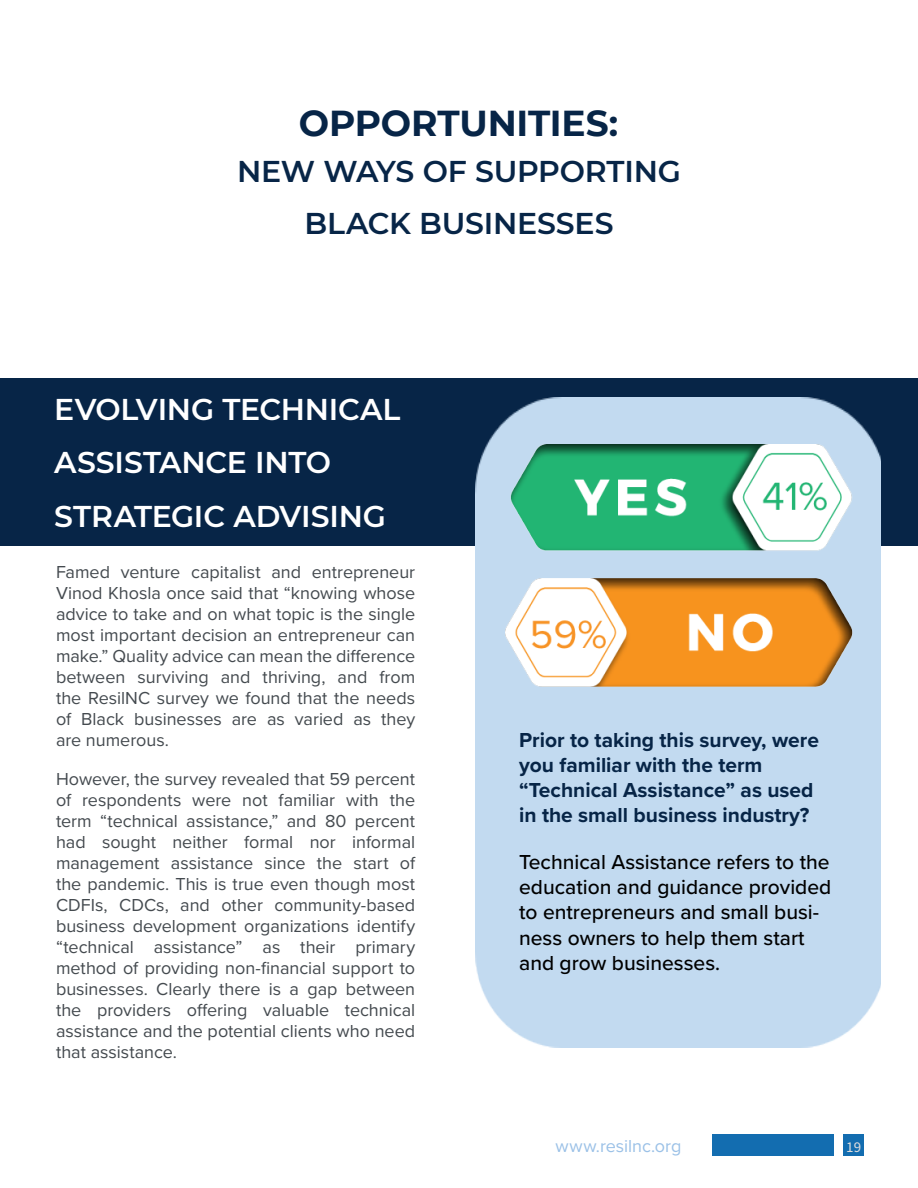
<style>
.page{position:relative;width:918px;height:1188px;background:#fff}
.page>*{position:absolute;margin:0;border:0;box-sizing:border-box;transform-origin:0 0}
.t1{font:700 36px "Montserrat";letter-spacing:-.005em;color:#072547}
.t2{font:600 30px/53.2px "Montserrat";letter-spacing:-.01em;color:#fff}
.t3{font:600 30px/52.5px "Montserrat";letter-spacing:-.01em;color:#072547;text-align:center}
.t4{font:500 21px/25.2px "Proxima Nova";color:#000}
.t5{font:700 21px/25.2px "Proxima Nova";color:#072547}
.t6{font:18px/21px "Proxima Nova";color:#444a4f;text-align:justify}
.t7{font:18px "Proxima Nova";color:#9bc1e7}
.t8{font:15px "Source Sans Pro";color:#dedddd}
</style>
<div class="page">
<div style="left:0;top:378px;width:918px;height:167px;background:#072547"></div>
<div style="left:476px;top:398px;width:404px;height:650px;background:#c2daf0"></div>
<img style="left:506px;top:445px;width:346px;height:242px">
<div style="left:843px;top:1134px;width:21px;height:21px;background:#136db0"></div>
<div style="left:712px;top:1134px;width:122px;height:21px;background:#136db0"></div>
<h1 class="t1" style="left:299px;top:97px;width:321px">OPPORTUNITIES:</h1>
<h2 class="t3" style="left:237px;top:143px;width:445px">NEW WAYS OF SUPPORTING<br>BLACK BUSINESSES</h2>
<h2 class="t2" style="left:54px;top:381px;width:348px">EVOLVING TECHNICAL<br>ASSISTANCE INTO<br>STRATEGIC ADVISING</h2>
<p class="t6" style="left:56px;top:560px;width:361px">Famed venture capitalist and entrepreneur Vinod Khosla once said that “knowing whose advice to take and on what topic is the single most important decision an entrepreneur can make.” Quality advice can mean the difference between surviving and thriving, and from the ResilNC survey we found that the needs of Black businesses are as varied as they are numerous.</p>
<p class="t6" style="left:56px;top:767px;width:361px">However, the survey revealed that 59 percent of respondents were not familiar with the term “technical assistance,” and 80 percent had sought neither formal nor informal management assistance since the start of the pandemic. This is true even though most CDFIs, CDCs, and other community-based business development organizations identify “technical assistance” as their primary method of providing non-financial support to businesses. Clearly there is a gap between the providers offering valuable technical assistance and the potential clients who need that assistance.</p>
<p class="t5" style="left:519px;top:727px;width:301px">Prior to taking this survey, were you familiar with the term “Technical Assistance” as used in the small business industry?</p>
<p class="t4" style="left:519px;top:849px;width:314px">Technical Assistance refers to the education and guidance provided to entrepreneurs and small busi&shy;ness owners to help them start and grow businesses.</p>
<p class="t7" style="left:556px;top:1132px;width:127px">www.resilnc.org</p>
<p class="t8" style="left:846px;top:1137px;width:16px">19</p>
</div>
